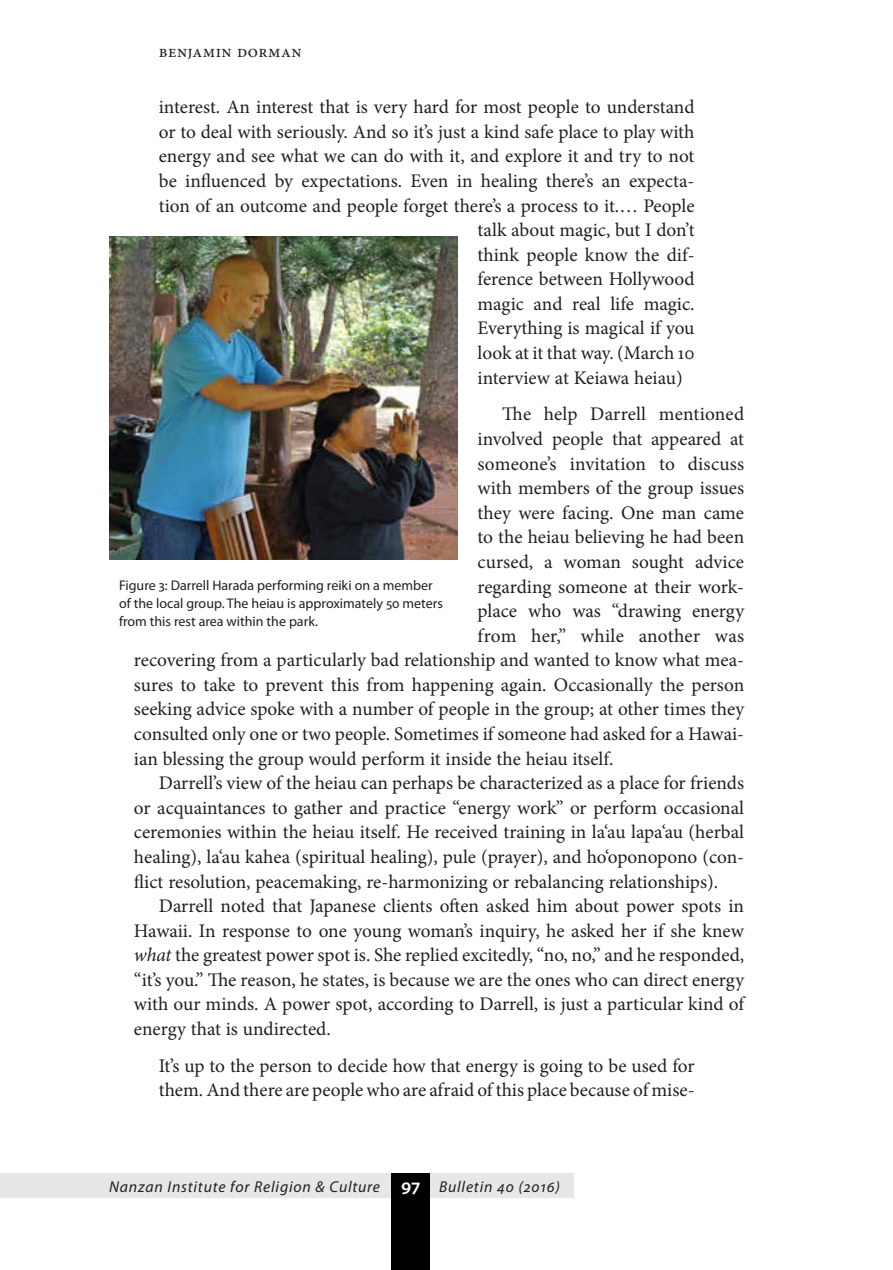
<style>
.page{position:relative;width:893px;height:1270px;background:#fff}
.page>*{position:absolute;margin:0;border:0;box-sizing:border-box;transform-origin:0 0}
.t1{font:19.25px/24.5px "Minion Pro";letter-spacing:-.005em;color:#221e1f}
.t2{font:17.5px "Minion Pro";letter-spacing:.025em;color:#221e1f}
.t3{font:italic 15.75px "Myriad Pro";letter-spacing:.05em;color:#221e1f}
.t4{font:14px/18.4px "Myriad Pro";color:#221e1f}
.s1{font-style:italic}
.s2{font-weight:600;font-style:normal;font-size:19.25px;color:#fff}
</style>
<div class="page">
<div style="left:0;top:1173px;width:573px;height:25px;background:#e6e7e8"></div>
<div style="left:391px;top:1173px;width:39px;height:97px;background:#000"></div>
<img style="left:109px;top:236px;width:349px;height:323px">
<p class="t2" style="left:159px;top:40px;width:144px">benjamin dorman</p>
<p class="t1" style="left:159px;top:95px;width:537px">interest. An interest that is very hard for most people to understand</p>
<p class="t1" style="left:159px;top:119px;width:537px">or to deal with seriously. And so it’s just a kind safe place to play with</p>
<p class="t1" style="left:159px;top:144px;width:537px">energy and see what we can do with it, and explore it and try to not</p>
<p class="t1" style="left:159px;top:169px;width:537px">be influenced by expectations. Even in healing there’s an expecta-</p>
<p class="t1" style="left:159px;top:193px;width:537px">tion of an outcome and people forget there’s a process to it.… People</p>
<p class="t1" style="left:477px;top:218px;width:219px">talk about magic, but I don’t</p>
<p class="t1" style="left:477px;top:242px;width:219px">think people know the dif-</p>
<p class="t1" style="left:477px;top:267px;width:219px">ference between Hollywood</p>
<p class="t1" style="left:477px;top:292px;width:219px">magic and real life magic.</p>
<p class="t1" style="left:477px;top:316px;width:219px">Everything is magical if you</p>
<p class="t1" style="left:477px;top:341px;width:219px">look at it that way. (March 10</p>
<p class="t1" style="left:477px;top:365px;width:207px">interview at Keiawa heiau)</p>
<p class="t1" style="left:502px;top:402px;width:243px">The help Darrell mentioned</p>
<p class="t1" style="left:477px;top:427px;width:268px">involved people that appeared at</p>
<p class="t1" style="left:477px;top:451px;width:268px">someone’s invitation to discuss</p>
<p class="t1" style="left:477px;top:476px;width:268px">with members of the group issues</p>
<p class="t1" style="left:477px;top:500px;width:268px">they were facing. One man came</p>
<p class="t1" style="left:477px;top:525px;width:268px">to the heiau believing he had been</p>
<p class="t1" style="left:477px;top:550px;width:268px">cursed, a woman sought advice</p>
<p class="t1" style="left:477px;top:574px;width:268px">regarding someone at their work-</p>
<p class="t1" style="left:477px;top:599px;width:268px">place who was “drawing energy</p>
<p class="t1" style="left:477px;top:623px;width:268px">from her,” while another was</p>
<p class="t1" style="left:134px;top:648px;width:612px">recovering from a particularly bad relationship and wanted to know what mea-</p>
<p class="t1" style="left:134px;top:673px;width:612px">sures to take to prevent this from happening again. Occasionally the person</p>
<p class="t1" style="left:134px;top:697px;width:612px">seeking advice spoke with a number of people in the group; at other times they</p>
<p class="t1" style="left:134px;top:722px;width:612px">consulted only one or two people. Sometimes if someone had asked for a Hawai-</p>
<p class="t1" style="left:134px;top:746px;width:481px">ian blessing the group would perform it inside the heiau itself.</p>
<p class="t1" style="left:159px;top:771px;width:587px">Darrell’s view of the heiau can perhaps be characterized as a place for friends</p>
<p class="t1" style="left:134px;top:795px;width:612px">or acquaintances to gather and practice “energy work” or perform occasional</p>
<p class="t1" style="left:134px;top:820px;width:612px">ceremonies within the heiau itself. He received training in la‘au lapa‘au (herbal</p>
<p class="t1" style="left:134px;top:845px;width:612px">healing), la‘au kahea (spiritual healing), pule (prayer), and ho‘oponopono (con-</p>
<p class="t1" style="left:134px;top:869px;width:586px">flict resolution, peacemaking, re-harmonizing or rebalancing relationships).</p>
<p class="t1" style="left:159px;top:894px;width:587px">Darrell noted that Japanese clients often asked him about power spots in</p>
<p class="t1" style="left:134px;top:918px;width:612px">Hawaii. In response to one young woman’s inquiry, he asked her if she knew</p>
<p class="t1" style="left:134px;top:943px;width:612px"><span class="s1">what</span> the greatest power spot is. She replied excitedly, “no, no,” and he responded,</p>
<p class="t1" style="left:134px;top:968px;width:612px">“it’s you.” The reason, he states, is because we are the ones who can direct energy</p>
<p class="t1" style="left:134px;top:992px;width:612px">with our minds. A power spot, according to Darrell, is just a particular kind of</p>
<p class="t1" style="left:134px;top:1017px;width:198px">energy that is undirected.</p>
<p class="t1" style="left:159px;top:1054px;width:537px">It’s up to the person to decide how that energy is going to be used for them. And there are people who are afraid of this place because of mise-</p>
<p class="t4" style="left:119px;top:575px;width:325px">Figure 3: Darrell Harada performing reiki on a member of the local group. The heiau is approximately 50 meters from this rest area within the park.</p>
<p class="t3" style="left:109px;top:1176px;width:452px">Nanzan Institute for Religion &amp; Culture <span class="s2">97</span> Bulletin 40 (2016)</p>
</div>
